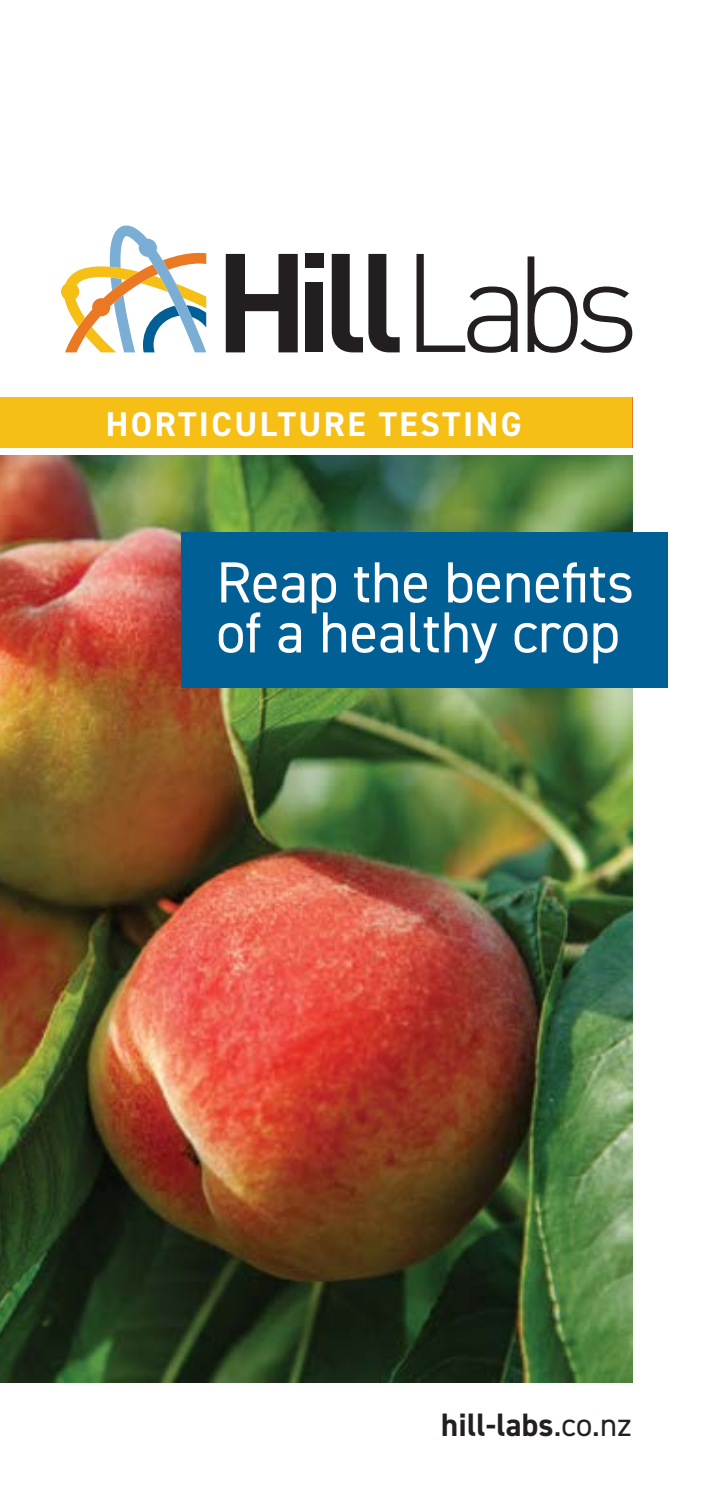
<style>
.page{position:relative;width:702px;height:1489px;background:#fff}
.page>*{position:absolute;margin:0;border:0;box-sizing:border-box;transform-origin:0 0}
.t1{font:58px/50px "DIN2014";color:#fff}
.t2{font:700 34.5px "DIN2014";letter-spacing:.07em;color:#fff}
.t3{font:700 32.5px "DIN2014";letter-spacing:.005em;color:#231f20}
.s1{font-weight:400}
</style>
<div class="page">
<img style="left:0;top:456px;width:632px;height:926px">
<svg style="left:61px;top:225px;width:145px;height:127px"></svg>
<svg style="left:416px;top:254px;width:101px;height:99px"></svg>
<svg style="left:527px;top:256px;width:105px;height:97px"></svg>
<svg style="left:226px;top:254px;width:72px;height:98px"></svg>
<div style="left:305px;top:254px;width:18px;height:14px;background:#231f20"></div>
<div style="left:305px;top:282px;width:18px;height:70px;background:#231f20"></div>
<svg style="left:332px;top:254px;width:67px;height:98px"></svg>
<div style="left:181px;top:532px;width:486px;height:156px;background:#006096"></div>
<div style="left:0;top:397px;width:632px;height:51px;background:#f6bf16"></div>
<p class="t2" style="left:106px;top:401px;width:417px">HORTICULTURE TESTING</p>
<p class="t1" style="left:216px;top:556px;width:419px">Reap the benefits of a healthy crop</p>
<p class="t3" style="left:441px;top:1402px;width:192px">hill-labs<span class="s1">.co.nz</span></p>
</div>
